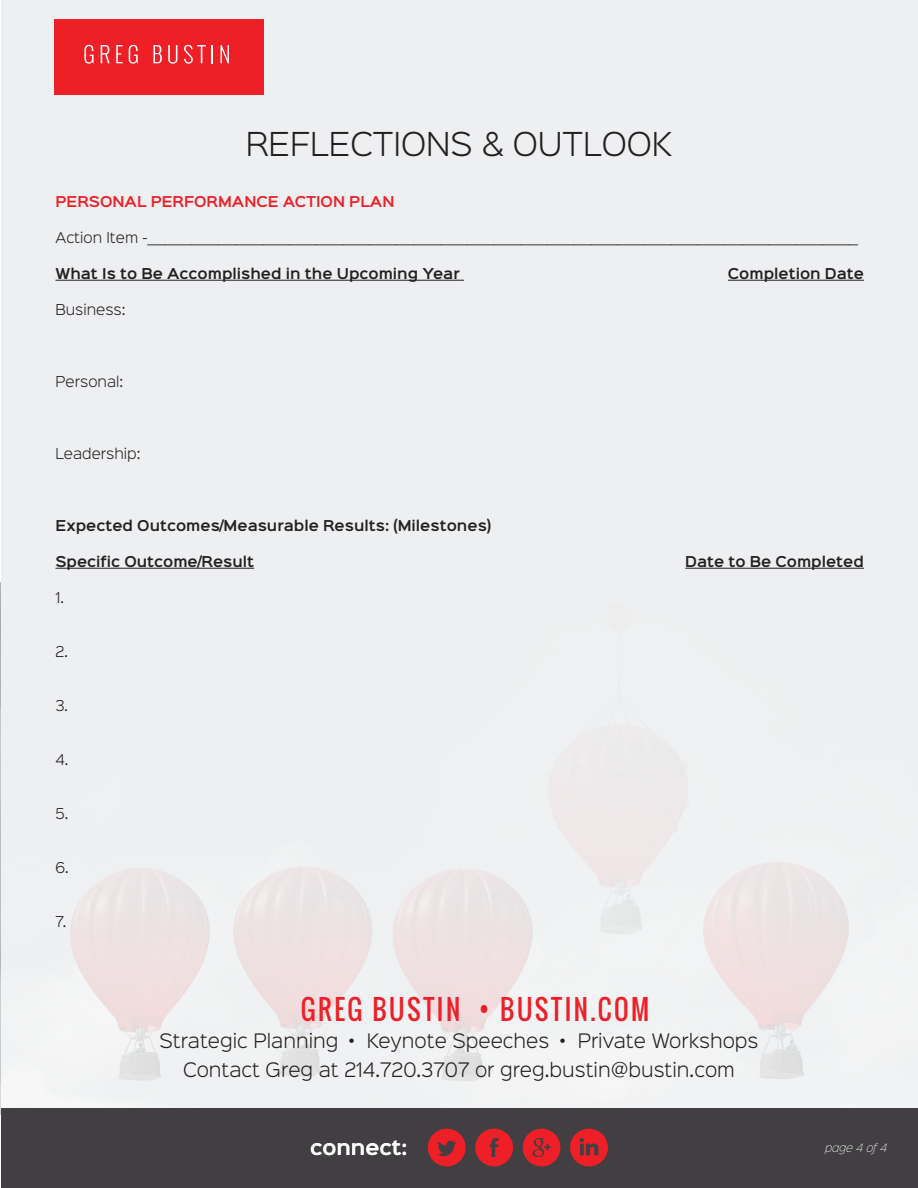
<style>
.page{position:relative;width:918px;height:1188px;background:#fff}
.page>*{position:absolute;margin:0;border:0;box-sizing:border-box;transform-origin:0 0}
.t1{font:300 29.7px "Sinkin Sans 300";color:#231f20}
.t2{font:27px "Oswald";letter-spacing:.1em;color:#ee1f28;scale:.94 1}
.t3{font:600 18.6px "Sinkin Sans 600";color:#fff}
.t4{font:300 18px/28.5px "Sinkin Sans 300";color:#231f20;text-align:center}
.t5{font:600 13.5px "Sinkin Sans 600";color:#231f20}
.t6{font:300 13.5px "Sinkin Sans 300";color:#231f20}
.t7{font:600 13.5px "Sinkin Sans 600";color:#ee1f28}
.t8{font:italic 10.5px "Sinkin Sans 200 X Light";color:#fff}
</style>
<div class="page">
<div style="left:1px;top:0;width:917px;height:1108px;background:#edeff0"></div>
<div style="left:1px;top:1108px;width:917px;height:80px;background:#413f41"></div>
<svg style="left:428px;top:1129px;width:38px;height:37px"></svg>
<svg style="left:475px;top:1129px;width:38px;height:37px"></svg>
<svg style="left:523px;top:1129px;width:37px;height:37px"></svg>
<div style="left:536px;top:1139px;width:6px;height:7px;background:#ee1f26;border-radius:50%"></div>
<svg style="left:570px;top:1129px;width:38px;height:37px"></svg>
<div style="left:54px;top:19px;width:210px;height:76px;background:#ee1f26"></div>
<svg style="left:84px;top:45px;width:10px;height:19px"></svg>
<svg style="left:101px;top:45px;width:9px;height:18px"></svg>
<svg style="left:116px;top:45px;width:7px;height:18px"></svg>
<svg style="left:129px;top:45px;width:9px;height:19px"></svg>
<svg style="left:153px;top:45px;width:9px;height:18px"></svg>
<svg style="left:168px;top:45px;width:9px;height:19px"></svg>
<svg style="left:184px;top:45px;width:29px;height:19px"></svg>
<svg style="left:221px;top:45px;width:8px;height:18px"></svg>
<hr style="left:56px;top:280px;width:408px;height:1px;background:#231f20">
<hr style="left:728px;top:280px;width:136px;height:1px;background:#231f20">
<hr style="left:56px;top:568px;width:198px;height:1px;background:#231f20">
<hr style="left:685px;top:568px;width:179px;height:1px;background:#231f20">
<h1 class="t1" style="left:246px;top:120px;width:428px">REFLECTIONS &amp; OUTLOOK</h1>
<p class="t7" style="left:56px;top:190px;width:340px">PERSONAL PERFORMANCE ACTION PLAN</p>
<p class="t6" style="left:56px;top:226px;width:804px">Action Item -________________________________________________________________________________</p>
<p class="t5" style="left:56px;top:262px;width:406px">What Is to Be Accomplished in the Upcoming Year</p>
<p class="t5" style="left:728px;top:262px;width:138px">Completion Date</p>
<p class="t6" style="left:56px;top:298px;width:71px">Business:</p>
<p class="t6" style="left:56px;top:370px;width:69px">Personal:</p>
<p class="t6" style="left:56px;top:442px;width:87px">Leadership:</p>
<p class="t5" style="left:56px;top:514px;width:437px">Expected Outcomes/Measurable Results: (Milestones)</p>
<p class="t5" style="left:56px;top:550px;width:200px">Specific Outcome/Result</p>
<p class="t5" style="left:685px;top:550px;width:180px">Date to Be Completed</p>
<p class="t6" style="left:56px;top:586px;width:10px">1.</p>
<p class="t6" style="left:56px;top:640px;width:14px">2.</p>
<p class="t6" style="left:56px;top:694px;width:14px">3.</p>
<p class="t6" style="left:56px;top:748px;width:14px">4.</p>
<p class="t6" style="left:56px;top:802px;width:14px">5.</p>
<p class="t6" style="left:56px;top:856px;width:15px">6.</p>
<p class="t6" style="left:56px;top:910px;width:12px">7.</p>
<h2 class="t2" style="left:301px;top:989px;width:372px">GREG BUSTIN • BUSTIN.COM</h2>
<h3 class="t4" style="left:160px;top:1025px;width:600px">Strategic Planning • Keynote Speeches • Private Workshops<br>Contact Greg at 214.720.3707 or greg.bustin@bustin.com</h3>
<h3 class="t3" style="left:310px;top:1131px;width:99px">connect:</h3>
<p class="t8" style="left:825px;top:1140px;width:64px">PAGE 4 OF 4</p>
</div>
